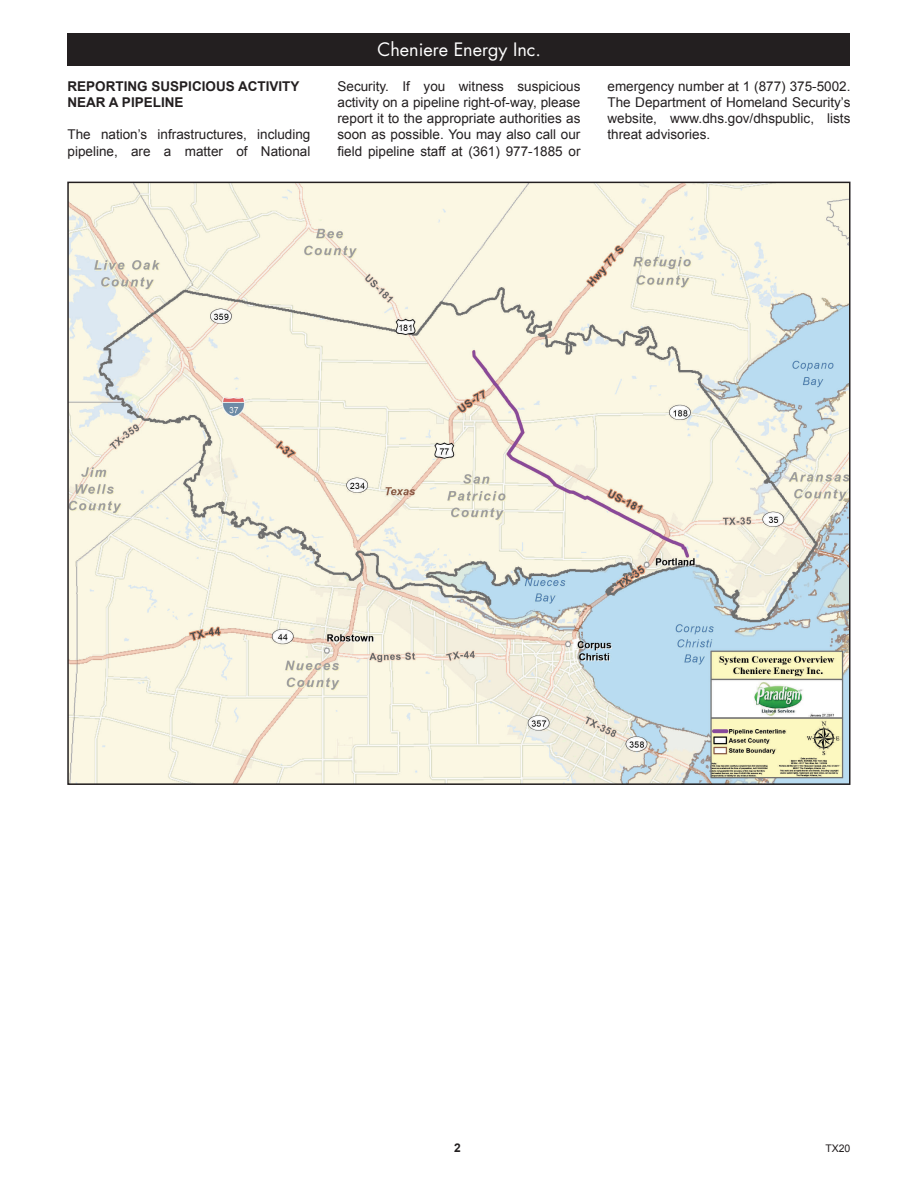
<style>
.page{position:relative;width:918px;height:1188px;background:#fff}
.page>*{position:absolute;margin:0;border:0;box-sizing:border-box;transform-origin:0 0}
.TOC-Companies{font:18px "Futura";color:#fff}
.t1{font:13.5px/16.2px "Arial";color:#231f20;text-align:justify}
.t2{font:700 13.5px/16.2px "Arial";color:#231f20}
.t3{font:700 12px "Arial";color:#231f20}
.t4{font:10.5px "Arial";color:#231f20}
</style>
<div class="page">
<div style="left:68px;top:34px;width:782px;height:32px;background:#231f20"></div>
<img style="left:70px;top:185px;width:777px;height:597px">
<p class="t2" style="left:68px;top:78px;width:234px">REPORTING SUSPICIOUS ACTIVITY<br>NEAR A PIPELINE</p>
<p class="t1" style="left:68px;top:127px;width:244px">The nation’s infrastructures, including pipeline, are a matter of National</p>
<p class="TOC-Companies" style="left:377px;top:38px;width:165px">Cheniere Energy Inc.</p>
<p class="t1" style="left:338px;top:78px;width:244px">Security. If you witness suspicious activity on a pipeline right-of-way, please report it to the appropriate authorities as soon as possible. You may also call our field pipeline staff at (361) 977-1885 or</p>
<p class="t1" style="left:608px;top:78px;width:244px">emergency number at 1 (877) 375-5002.<br>The Department of Homeland Security’s website, www.dhs.gov/dhspublic, lists threat advisories.</p>
<p class="t3" style="left:454px;top:1140px;width:8px">2</p>
<p class="t4" style="left:825px;top:1141px;width:27px">TX20</p>
</div>
